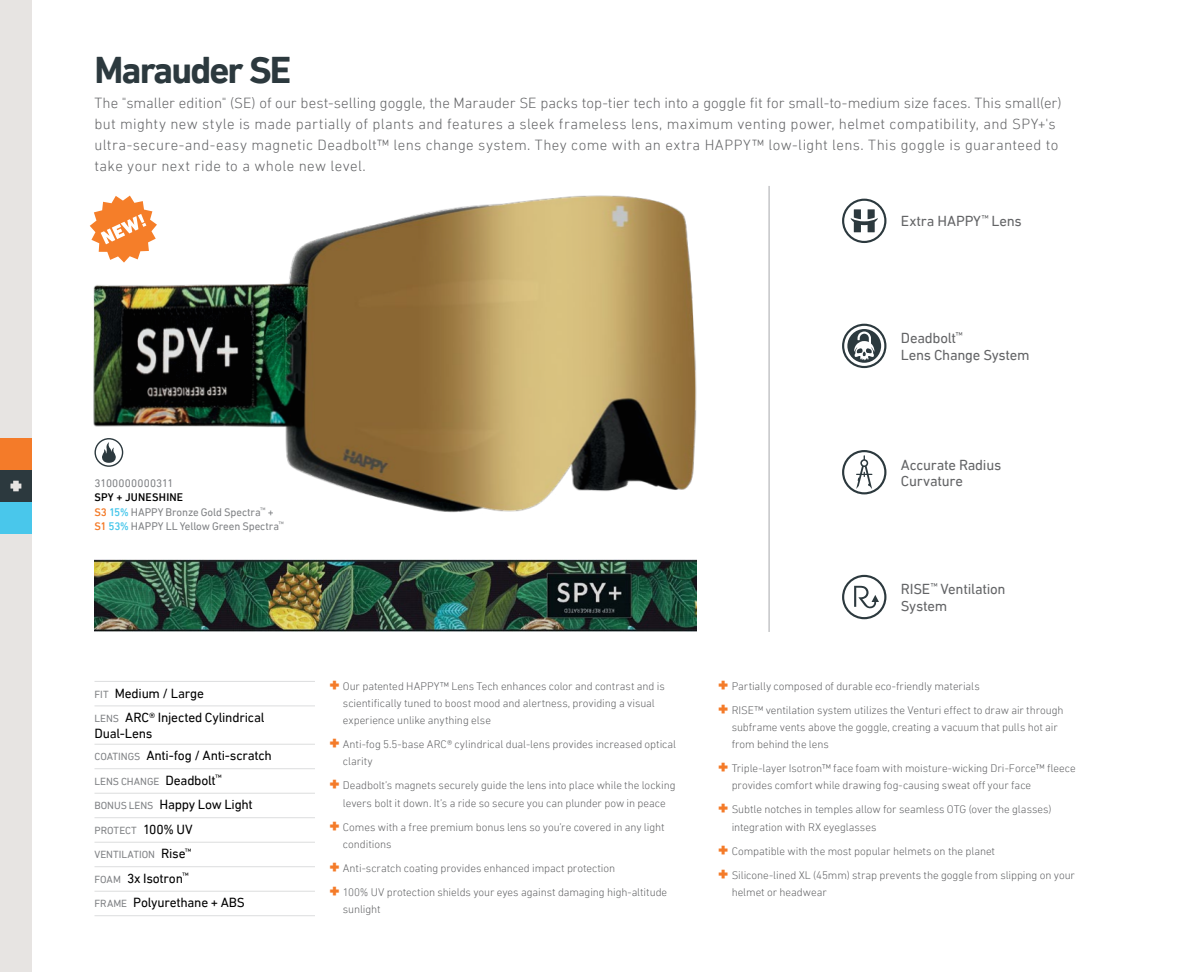
<style>
.page{position:relative;width:1188px;height:972px;background:#fff}
.page>*{position:absolute;margin:0;border:0;box-sizing:border-box;transform-origin:0 0}
.t1{font:700 38.1px "DIN Next LT Pro";letter-spacing:-.05em;color:#2c393e}
.t2{font:300 15px/21px "DIN Next LT Pro";letter-spacing:.02em;color:#636466}
.t3{font:14.85px/16.5px "DIN Next LT Pro";letter-spacing:-.02em;color:#636466}
.t4{font:13.5px/24.5px "DIN Next LT Pro";letter-spacing:-.02em;color:#000}
.t5{font:300 11.25px/17.2px "DIN Next LT Pro";letter-spacing:-.005em;color:#636466}
.t6{font:11.25px/14.5px "DIN Next LT Pro";letter-spacing:-.005em;color:#808285}
.t7{font:11.25px "DIN Next LT Pro";letter-spacing:.015em;color:#808285}
.t8{font:10.5px "DIN Next LT Pro";color:#808285}
.s1{font-weight:500;color:#000}
.s2{font-weight:500;color:#f47b29}
.s3{font-weight:500;color:#49c7eb}
.s4{font-size:10.5px;color:#808285}
.s5{font-size:13.5px;color:#000}
.s6{font-weight:900;font-size:18px;color:#f47b29}
</style>
<div class="page">
<hr style="left:769px;top:186px;width:1px;height:446px;background:#a7a9ac">
<img style="left:89px;top:195px;width:608px;height:318px">
<img style="left:95px;top:559px;width:601px;height:73px">
<svg style="left:842px;top:199px;width:44px;height:44px"></svg>
<svg style="left:842px;top:324px;width:44px;height:44px"></svg>
<svg style="left:842px;top:575px;width:44px;height:44px"></svg>
<svg style="left:842px;top:450px;width:44px;height:44px"></svg>
<svg style="left:94px;top:438px;width:29px;height:29px"></svg>
<svg style="left:90px;top:196px;width:67px;height:67px"></svg>
<hr style="left:94px;top:681px;width:221px;height:1px;background:#dcddde">
<hr style="left:94px;top:706px;width:221px;height:1px;background:#dcddde">
<hr style="left:94px;top:744px;width:221px;height:1px;background:#dcddde">
<hr style="left:94px;top:768px;width:221px;height:1px;background:#dcddde">
<hr style="left:94px;top:793px;width:221px;height:1px;background:#dcddde">
<hr style="left:94px;top:817px;width:221px;height:1px;background:#dcddde">
<hr style="left:94px;top:842px;width:221px;height:1px;background:#dcddde">
<hr style="left:94px;top:866px;width:221px;height:1px;background:#dcddde">
<hr style="left:94px;top:891px;width:221px;height:1px;background:#dcddde">
<hr style="left:94px;top:915px;width:221px;height:1px;background:#dcddde">
<div style="left:0;top:0;width:32px;height:972px;background:#e7e4e2"></div>
<div style="left:0;top:438px;width:32px;height:36px;background:#f47b29"></div>
<div style="left:0;top:498px;width:32px;height:36px;background:#49c7eb"></div>
<div style="left:0;top:470px;width:32px;height:32px;background:#2c393e"></div>
<svg style="left:10px;top:481px;width:11px;height:10px"></svg>
<h1 class="t1" style="left:94px;top:47px;width:198px">Marauder SE</h1>
<p class="t2" style="left:94px;top:92px;width:969px">The "smaller edition" (SE) of our best-selling goggle, the Marauder SE packs top-tier tech into a goggle fit for small-to-medium size faces. This small(er) but mighty new style is made partially of plants and features a sleek frameless lens, maximum venting power, helmet compatibility, and SPY+'s ultra-secure-and-easy magnetic Deadbolt™ lens change system. They come with an extra HAPPY™ low-light lens. This goggle is guaranteed to take your next ride to a whole new level.</p>
<h3 class="t3" style="left:901px;top:213px;width:122px">Extra HAPPY<sup>™</sup> Lens</h3>
<p class="t7" style="left:94px;top:476px;width:81px">3100000000311</p>
<p class="t6" style="left:94px;top:490px;width:191px"><span class="s1">SPY + JUNESHINE<br></span><span class="s2">S3</span> <span class="s3">15%</span> HAPPY Bronze Gold Spectra<sup>™</sup> +<br><span class="s2">S1</span> <span class="s3">53%</span> HAPPY LL Yellow Green Spectra<sup>™</sup></p>
<p class="t4" style="left:94px;top:681px;width:172px"><span class="s4">FIT</span> Medium / Large<br><span class="s4">LENS</span> ARC® Injected Cylindrical</p>
<p class="t4" style="left:94px;top:722px;width:179px;line-height:22.2px">Dual-Lens<br><span class="s4">COATINGS</span> Anti-fog / Anti-scratch</p>
<p class="t8" style="left:94px;top:775px;width:129px">LENS CHANGE <span class="s5">Deadbolt</span><sup>™</sup></p>
<p class="t4" style="left:94px;top:792px;width:160px"><span class="s4">BONUS LENS</span> Happy Low Light</p>
<p class="t8" style="left:94px;top:824px;width:100px">PROTECT <span class="s5">100% UV</span></p>
<p class="t8" style="left:94px;top:849px;width:99px">VENTILATION <span class="s5">Rise</span><sup>™</sup></p>
<p class="t4" style="left:94px;top:866px;width:152px"><span class="s4">FOAM</span> 3x Isotron<sup>™<br></sup><span class="s4">FRAME</span> Polyurethane + ABS</p>
<p class="t5" style="left:343px;top:677px;width:323px;text-indent:-14px"><span class="s6">+</span> Our patented HAPPY™ Lens Tech enhances color and contrast and is scientifically tuned to boost mood and alertness, providing a visual experience unlike anything else</p>
<p class="t5" style="left:343px;top:736px;width:335px;text-indent:-14px"><span class="s6">+</span> Anti-fog 5.5-base ARC® cylindrical dual-lens provides increased optical clarity</p>
<p class="t5" style="left:329px;top:777px;width:348px;text-align:center"><span class="s6">+</span> Deadbolt’s magnets securely guide the lens into place while the locking levers bolt it down. It’s a ride so secure you can plunder pow in peace</p>
<p class="t5" style="left:343px;top:818px;width:323px;text-indent:-14px"><span class="s6">+</span> Comes with a free premium bonus lens so you’re covered in any light conditions</p>
<p class="t5" style="left:329px;top:856px;width:339px;line-height:24px"><span class="s6">+</span> Anti-scratch coating provides enhanced impact protection<br><span class="s6">+</span> 100% UV protection shields your eyes against damaging high-altitude</p>
<p class="t5" style="left:343px;top:901px;width:39px">sunlight</p>
<h3 class="t3" style="left:901px;top:330px;width:130px">Deadbolt<sup>™<br></sup>Lens Change System</h3>
<h3 class="t3" style="left:901px;top:456px;width:102px">Accurate Radius<br>Curvature</h3>
<h3 class="t3" style="left:901px;top:581px;width:106px">RISE<sup>™</sup> Ventilation<br>System</h3>
<p class="t5" style="left:718px;top:674px;width:347px;line-height:24px"><span class="s6">+</span> Partially composed of durable eco-friendly materials<br><span class="s6">+</span> RISE™ ventilation system utilizes the Venturi effect to draw air through</p>
<p class="t5" style="left:732px;top:718px;width:328px">subframe vents above the goggle, creating a vacuum that pulls hot air from behind the lens</p>
<p class="t5" style="left:732px;top:760px;width:346px;text-indent:-14px"><span class="s6">+</span> Triple-layer Isotron™ face foam with moisture-wicking Dri-Force™ fleece provides comfort while drawing fog-causing sweat off your face</p>
<p class="t5" style="left:732px;top:801px;width:321px;text-indent:-14px"><span class="s6">+</span> Subtle notches in temples allow for seamless OTG (over the glasses) integration with RX eyeglasses</p>
<p class="t5" style="left:718px;top:839px;width:358px;line-height:24px"><span class="s6">+</span> Compatible with the most popular helmets on the planet<br><span class="s6">+</span> Silicone-lined XL (45mm) strap prevents the goggle from slipping on your</p>
<p class="t5" style="left:732px;top:883px;width:97px">helmet or headwear</p>
</div>
